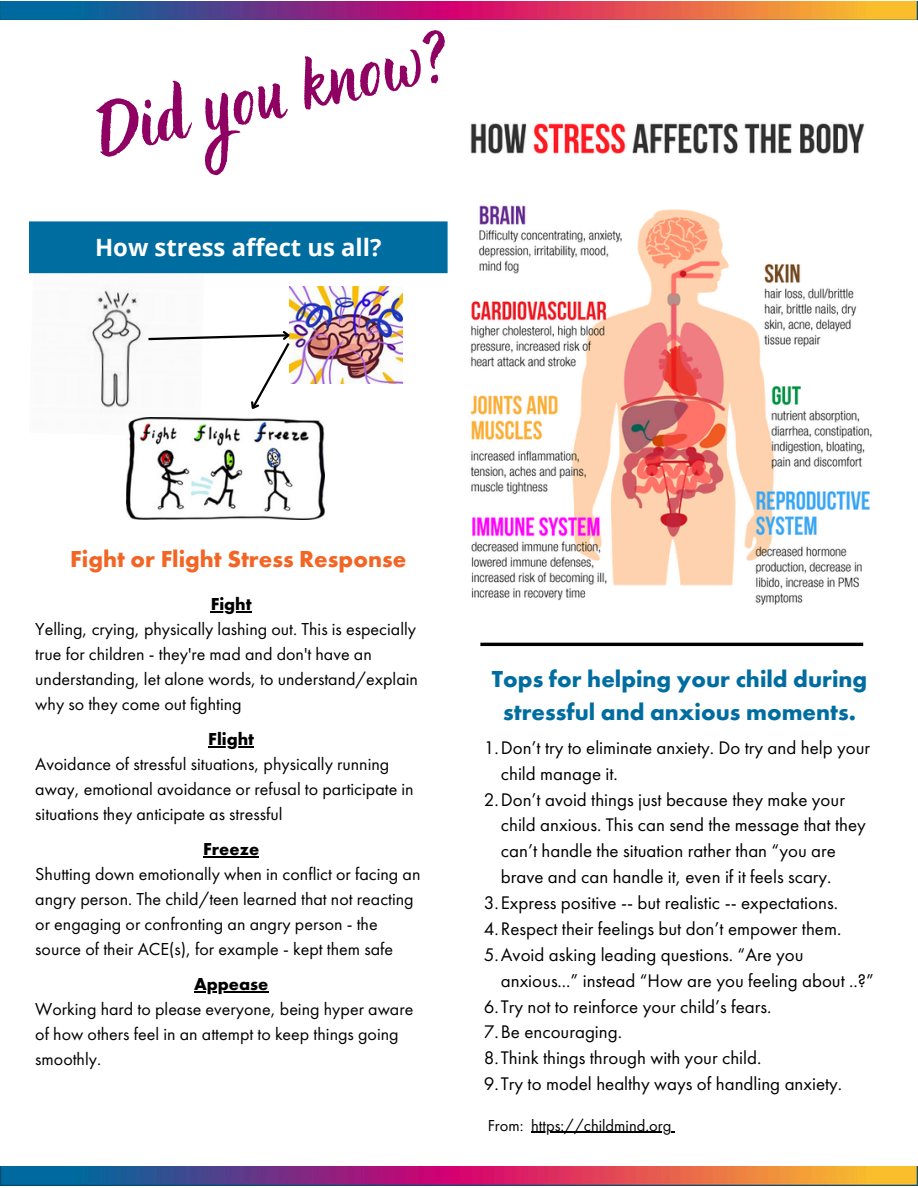
<style>
.page{position:relative;width:918px;height:1188px;background:#fff}
.page>*{position:absolute;margin:0;border:0;box-sizing:border-box;transform-origin:0 0}
.t1{font:58.5px "Holla";color:#8e0061}
.t2{font:700 24px/32.7px "Futura PT";color:#006da0;text-align:center}
.t3{font:700 24px "Futura PT";color:#f26524}
.t4{font:700 23.85px "Open Sans";color:#fff}
.t5{font:18.9px/25.8px "Futura PT";color:#000}
.t6{font:18px/25px "Futura PT";color:#000}
.t7{font:16.5px "Futura PT";color:#000}
.s1{font-weight:700}
</style>
<div class="page">
<img style="left:0;top:1166px;width:918px;height:19px">
<img style="left:29px;top:273px;width:175px;height:135px">
<img style="left:290px;top:287px;width:112px;height:96px">
<img style="left:126px;top:417px;width:198px;height:102px">
<svg style="left:146px;top:329px;width:146px;height:80px"></svg>
<div style="left:29px;top:221px;width:419px;height:52px;background:#006da0"></div>
<img style="left:470px;top:123px;width:402px;height:521px">
<hr style="left:480px;top:643px;width:383px;height:3px;background:#000">
<img style="left:0;top:2px;width:918px;height:18px">
<hr style="left:211px;top:611px;width:41px;height:1px;background:#000">
<hr style="left:208px;top:746px;width:46px;height:1px;background:#000">
<hr style="left:203px;top:856px;width:56px;height:1px;background:#000">
<hr style="left:194px;top:991px;width:74px;height:1px;background:#000">
<hr style="left:539px;top:1132px;width:132px;height:1px;background:#000">
<p class="t1" style="left:89px;top:101px;width:365px;rotate:-13deg">Did you know?</p>
<p class="t4" style="left:95px;top:230px;width:288px">How stress affect us all?</p>
<p class="t3" style="left:70px;top:543px;width:337px">Fight or Flight Stress Response</p>
<h1 class="t6" style="left:35px;top:591px;width:384px;text-indent:175px"><span class="s1">Fight<br></span>Yelling, crying, physically lashing out. This is especially true for children - they're mad and don't have an understanding, let alone words, to understand/explain why so they come out fighting</h1>
<p class="t6" style="left:35px;top:726px;width:380px;text-indent:173px"><span class="s1">Flight<br></span>Avoidance of stressful situations, physically running away, emotional avoidance or refusal to participate in situations they anticipate as stressful</p>
<p class="t6" style="left:35px;top:836px;width:387px;text-indent:168px"><span class="s1">Freeze<br></span>Shutting down emotionally when in conflict or facing an angry person. The child/teen learned that not reacting or engaging or confronting an angry person - the source of their ACE(s), for example - kept them safe</p>
<h2 class="t6" style="left:35px;top:971px;width:380px;text-indent:159px"><span class="s1">Appease<br></span>Working hard to please everyone, being hyper aware of how others feel in an attempt to keep things going smoothly.</h2>
<p class="t2" style="left:492px;top:663px;width:377px">Tops for helping your child during stressful and anxious moments.</p>
<h2 class="t5" style="left:501px;top:734px;width:371px;text-indent:-17px">1.Don’t try to eliminate anxiety. Do try and help your child manage it.</h2>
<h3 class="t5" style="left:501px;top:786px;width:366px;text-indent:-17px">2.Don’t avoid things just because they make your child anxious. This can send the message that they can’t handle the situation rather than “you are brave and can handle it, even if it feels scary.</h3>
<h3 class="t5" style="left:484px;top:890px;width:356px">3.Express positive -- but realistic -- expectations.</h3>
<h3 class="t5" style="left:484px;top:916px;width:359px">4.Respect their feelings but don’t empower them.</h3>
<h3 class="t5" style="left:501px;top:941px;width:375px;text-indent:-17px">5.Avoid asking leading questions. “Are you anxious...” instead “How are you feeling about ..?”</h3>
<p class="t5" style="left:484px;top:993px;width:289px">6.Try not to reinforce your child’s fears.</p>
<h2 class="t5" style="left:484px;top:1019px;width:140px">7.Be encouraging.</h2>
<p class="t5" style="left:484px;top:1045px;width:279px">8.Think things through with your child.</p>
<p class="t5" style="left:484px;top:1071px;width:360px">9.Try to model healthy ways of handling anxiety.</p>
<p class="t7" style="left:488px;top:1114px;width:185px">From: https://childmind.org</p>
</div>
